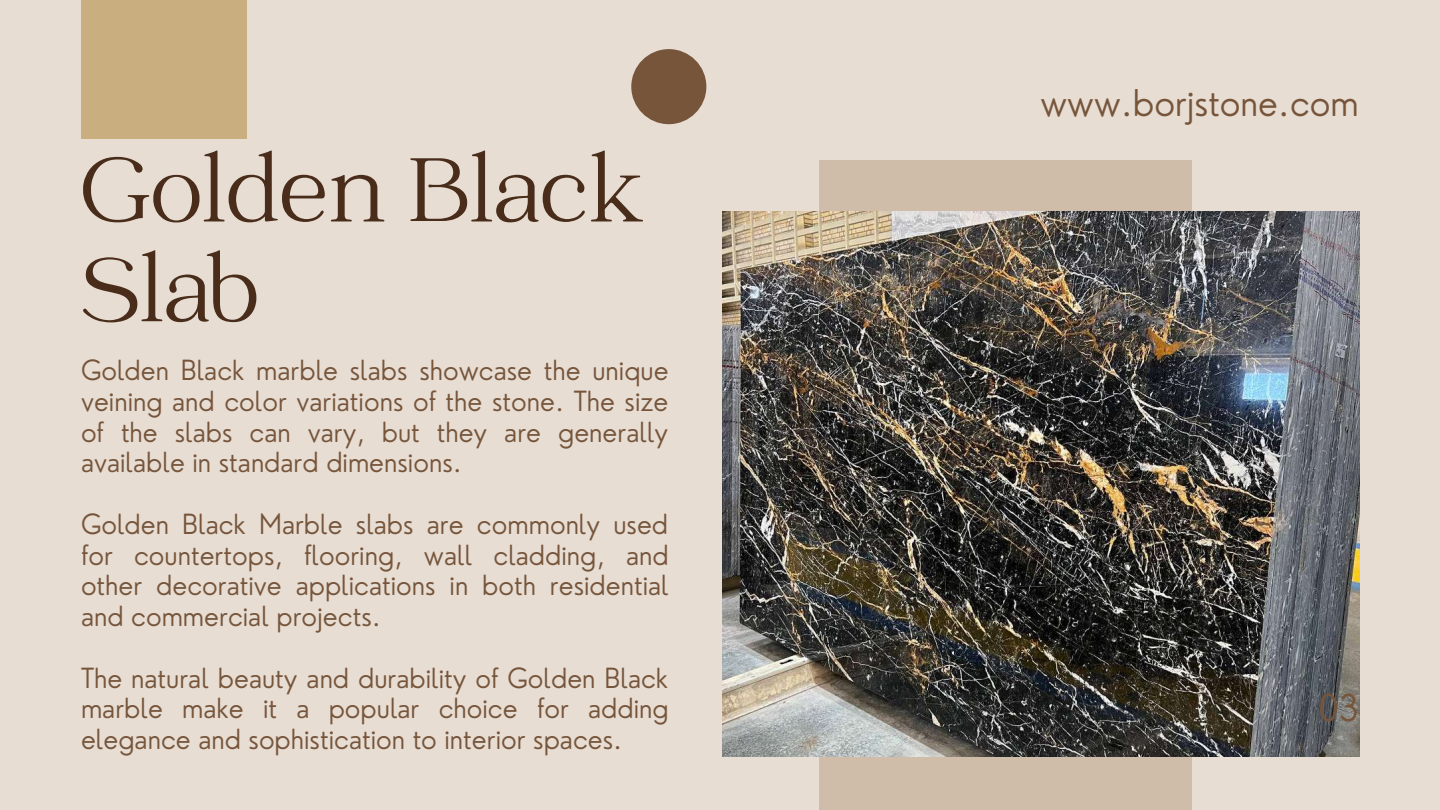
<style>
.page{position:relative;width:1440px;height:810px;background:#e7ddd3}
.page>*{position:absolute;margin:0;border:0;box-sizing:border-box;transform-origin:0 0}
.t1{font:100px/99.8px "Catchy Mager";color:#492d1a}
.t2{font:300 36px "Nourd";color:#76553b}
.t3{font:300 27.1px/30.8px "Nourd";color:#76553b;text-align:justify}
</style>
<div class="page">
<div style="left:820px;top:160px;width:372px;height:650px;background:#cfbdaa"></div>
<img style="left:722px;top:212px;width:637px;height:544px">
<div style="left:81px;top:0;width:165px;height:139px;background:#c9af7f"></div>
<div style="left:631px;top:49px;width:75px;height:75px;background:#76553b;border-radius:50%"></div>
<h1 class="t1" style="left:81px;top:148px;width:566px">Golden Black<br>Slab</h1>
<p class="t3" style="left:81px;top:354px;width:589px">Golden Black marble slabs showcase the unique veining and color variations of the stone. The size of the slabs can vary, but they are generally available in standard dimensions.</p>
<p class="t3" style="left:81px;top:508px;width:589px">Golden Black Marble slabs are commonly used for countertops, flooring, wall cladding, and other decorative applications in both residential and commercial projects.</p>
<p class="t3" style="left:81px;top:662px;width:589px">The natural beauty and durability of Golden Black marble make it a popular choice for adding elegance and sophistication to interior spaces.</p>
<h2 class="t2" style="left:1041px;top:80px;width:320px">www.borjstone.com</h2>
<h2 class="t2" style="left:1318px;top:685px;width:42px">03</h2>
</div>
